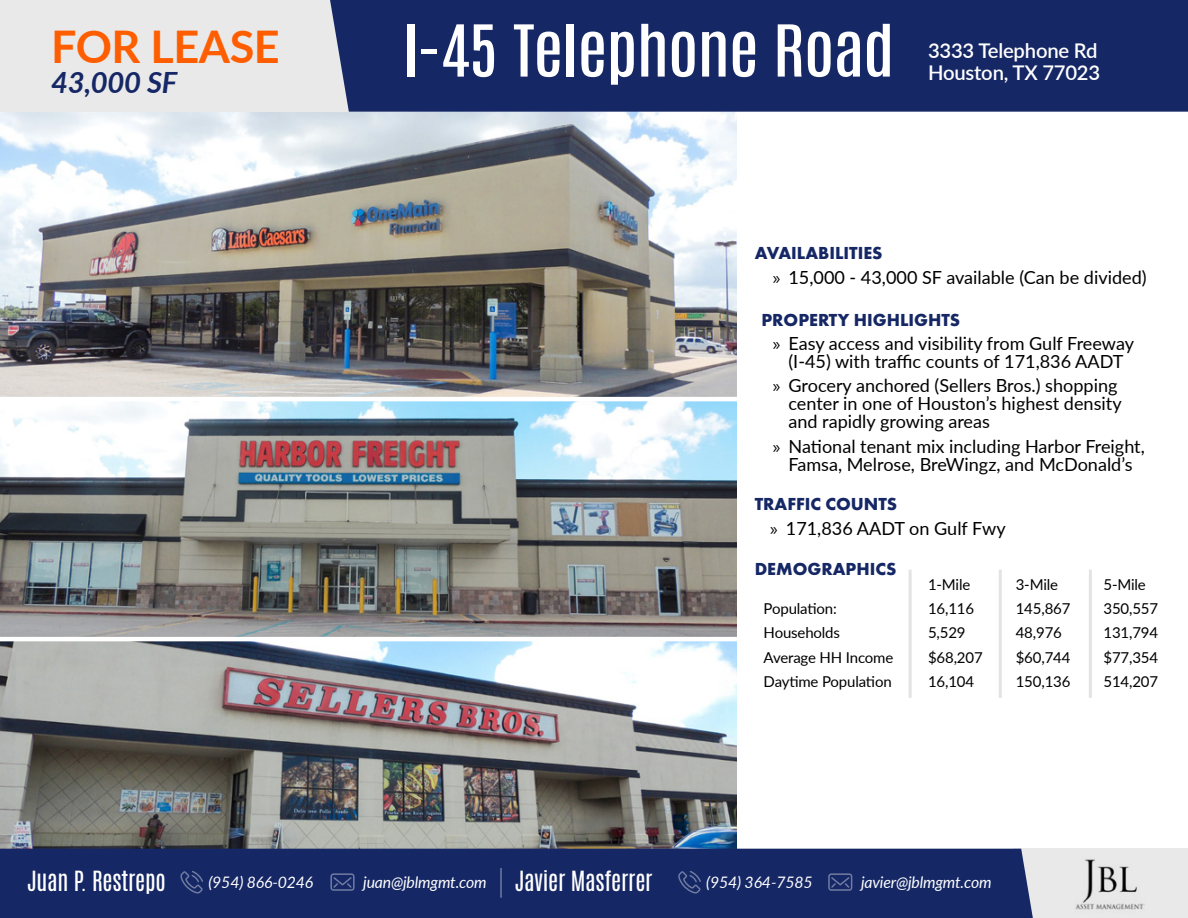
<style>
.page{position:relative;width:1188px;height:918px;background:#fff}
.page>*{position:absolute;margin:0;border:0;box-sizing:border-box;transform-origin:0 0}
.t1{font:60.75px "Antonio";letter-spacing:-.025em;color:#fff;scale:1.15 1}
.t2{font:700 45px "Lato";letter-spacing:-.01em;color:#ff5e00}
.t3{font:italic 700 29.25px "Lato";letter-spacing:-.01em;color:#152765}
.t4{font:23.25px "Antonio";letter-spacing:-.01em;color:#fff}
.t5{font:600 20.25px "Lato";letter-spacing:-.01em;color:#fff}
.t6{font:18.15px/18px "Lato";color:#000;text-align:center}
.t7{font:700 18.15px "Futura PT";color:#152765}
.t8{font:700 18.15px "Futura PT";color:#152765}
.t9{font:italic 15.9px "Lato";letter-spacing:-.01em;color:#fff}
.t10{font:15px "Lato";letter-spacing:-.01em;color:#000}
.s1{font-family:"Myriad Pro"}
.s2{font-family:"Antonio";font-style:normal;font-size:23.25px}
</style>
<div class="page">
<hr style="left:999px;top:570px;width:3px;height:128px;background:#e3e3e3">
<hr style="left:1089px;top:570px;width:3px;height:128px;background:#e3e3e3">
<hr style="left:909px;top:570px;width:3px;height:128px;background:#e3e3e3">
<img style="left:0;top:112px;width:736px;height:737px">
<hr style="left:0;top:637px;width:738px;height:4px;background:#fff">
<hr style="left:0;top:397px;width:738px;height:4px;background:#fff">
<div style="left:0;top:0;width:408px;height:112px;background:#e9e9e9"></div>
<div style="left:330px;top:0;width:858px;height:112px;background:#152765"></div>
<div style="left:1013px;top:849px;width:175px;height:69px;background:#e9e9e9"></div>
<div style="left:0;top:849px;width:1033px;height:69px;background:#152765"></div>
<img style="left:1075px;top:859px;width:69px;height:51px">
<svg style="left:180px;top:871px;width:23px;height:23px"></svg>
<svg style="left:678px;top:871px;width:23px;height:23px"></svg>
<svg style="left:330px;top:873px;width:25px;height:18px"></svg>
<svg style="left:828px;top:873px;width:24px;height:18px"></svg>
<hr style="left:500px;top:868px;width:2px;height:30px;background:#fff">
<h2 class="t2" style="left:51px;top:13px;width:230px">FOR LEASE</h2>
<h3 class="t3" style="left:51px;top:61px;width:128px">43,000 SF</h3>
<h1 class="t1" style="left:402px;top:6px;width:430px">I-45 Telephone Road</h1>
<p class="t5" style="left:928px;top:36px;width:171px">3333 Telephone Rd</p>
<p class="t5" style="left:928px;top:58px;width:174px">Houston, TX 77023</p>
<p class="t8" style="left:755px;top:241px;width:129px">AVAILABILITIES</p>
<p class="t6" style="left:773px;top:267px;width:375px"><span class="s1">»</span> 15,000 - 43,000 SF available (Can be divided)</p>
<p class="t7" style="left:762px;top:308px;width:200px">PROPERTY HIGHLIGHTS</p>
<p class="t6" style="left:773px;top:334px;width:363px"><span class="s1">»</span> Easy access and visibility from Gulf Freeway (I-45) with traffic counts of 171,836 AADT</p>
<p class="t6" style="left:788px;top:376px;width:335px;text-align:left;text-indent:-16px"><span class="s1">»</span> Grocery anchored (Sellers Bros.) shopping center in one of Houston’s highest density and rapidly growing areas</p>
<p class="t6" style="left:773px;top:436px;width:373px"><span class="s1">»</span> National tenant mix including Harbor Freight,<br>Famsa, Melrose, BreWingz, and McDonald’s</p>
<p class="t7" style="left:755px;top:493px;width:144px">TRAFFIC COUNTS</p>
<p class="t6" style="left:770px;top:519px;width:237px"><span class="s1">»</span> 171,836 AADT on Gulf Fwy</p>
<p class="t8" style="left:755px;top:557px;width:143px">DEMOGRAPHICS</p>
<p class="t10" style="left:928px;top:574px;width:44px">1-Mile</p>
<p class="t10" style="left:1016px;top:574px;width:44px">3-Mile</p>
<p class="t10" style="left:1104px;top:574px;width:44px">5-Mile</p>
<p class="t10" style="left:764px;top:598px;width:75px">Population:</p>
<p class="t10" style="left:928px;top:598px;width:48px">16,116</p>
<p class="t10" style="left:1016px;top:598px;width:56px">145,867</p>
<p class="t10" style="left:1104px;top:598px;width:56px">350,557</p>
<p class="t10" style="left:764px;top:622px;width:78px">Households</p>
<p class="t10" style="left:928px;top:622px;width:39px">5,529</p>
<p class="t10" style="left:1016px;top:622px;width:48px">48,976</p>
<p class="t10" style="left:1104px;top:622px;width:56px">131,794</p>
<p class="t10" style="left:764px;top:646px;width:131px">Average HH Income</p>
<p class="t10" style="left:928px;top:646px;width:56px">$68,207</p>
<p class="t10" style="left:1016px;top:646px;width:56px">$60,744</p>
<p class="t10" style="left:1104px;top:646px;width:56px">$77,354</p>
<p class="t10" style="left:764px;top:670px;width:130px">Daytime Population</p>
<p class="t10" style="left:928px;top:670px;width:48px">16,104</p>
<p class="t10" style="left:1016px;top:670px;width:56px">150,136</p>
<p class="t10" style="left:1104px;top:670px;width:56px">514,207</p>
<p class="t4" style="left:27px;top:864px;width:140px">Juan P. Restrepo</p>
<p class="t9" style="left:208px;top:870px;width:107px">(954) 866-0246</p>
<p class="t9" style="left:363px;top:870px;width:291px">juan@jblmgmt.com <span class="s2">Javier Masferrer</span></p>
<p class="t9" style="left:706px;top:870px;width:108px">(954) 364-7585</p>
<p class="t9" style="left:861px;top:870px;width:132px">javier@jblmgmt.com</p>
</div>
